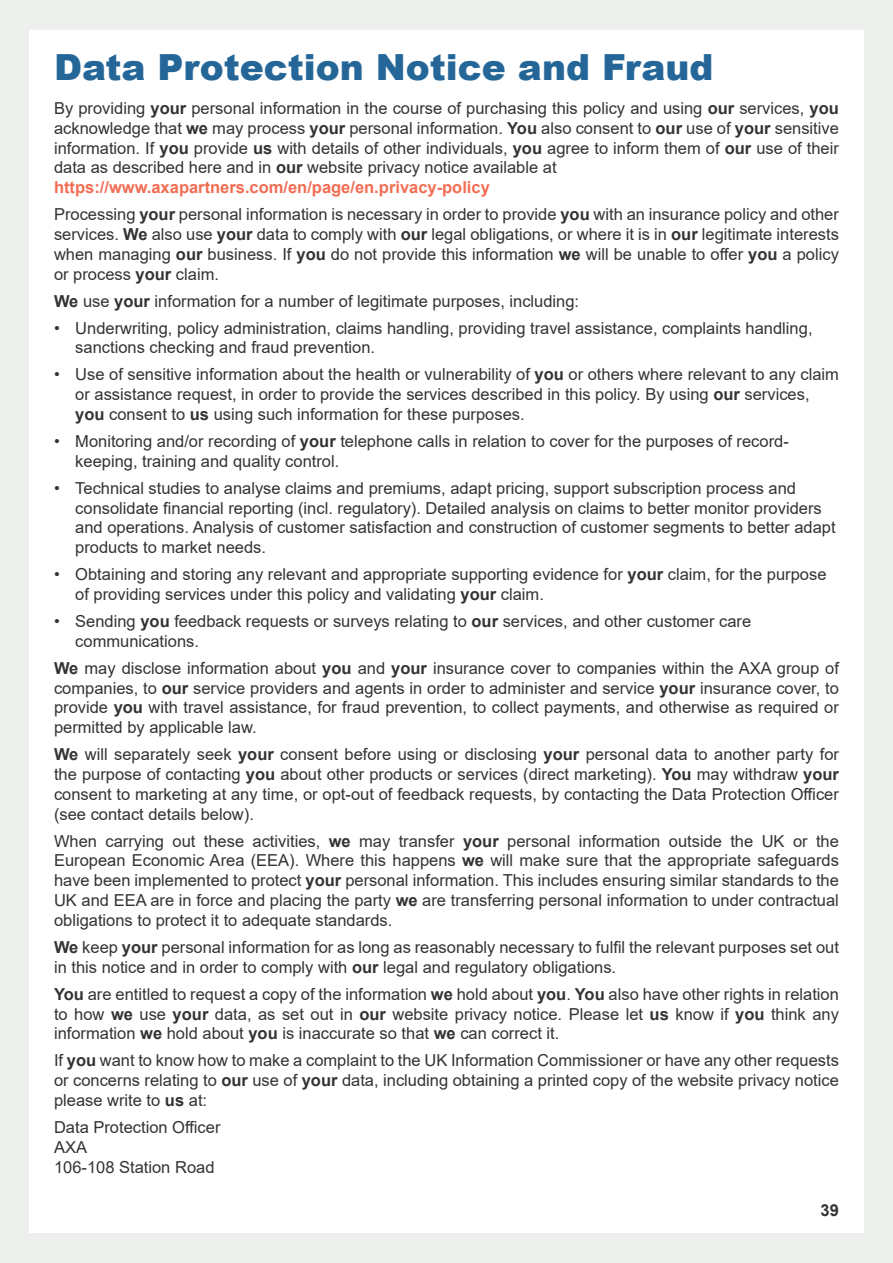
<style>
.page{position:relative;width:893px;height:1263px;background:#fff}
.page>*{position:absolute;margin:0;border:0;box-sizing:border-box;transform-origin:0 0}
.Heading{font:900 36px "Arial";color:#256698}
.t1{font:16.5px/19.8px "Arial";color:#333;text-align:justify}
.t2{font:700 16.5px "Arial";color:#f26d53}
.t3{font:700 16.5px "Arial";color:#333}
.s1{font-weight:700}
</style>
<div class="page">
<div style="left:865px;top:0;width:28px;height:1263px;background:#edefed"></div>
<div style="left:0;top:0;width:28px;height:1263px;background:#edefed"></div>
<div style="left:0;top:1233px;width:893px;height:30px;background:#edefed"></div>
<div style="left:0;top:0;width:893px;height:30px;background:#edefed"></div>
<p class="Heading" style="left:54px;top:41px;width:661px">Data Protection Notice and Fraud</p>
<p class="t1" style="left:54px;top:98px;width:786px">By providing <span class="s1">your</span> personal information in the course of purchasing this policy and using <span class="s1">our</span> services, <span class="s1">you </span>acknowledge that <span class="s1">we</span> may process <span class="s1">your</span> personal information. <span class="s1">You</span> also consent to <span class="s1">our</span> use of <span class="s1">your</span> sensitive information. If <span class="s1">you</span> provide <span class="s1">us</span> with details of other individuals, <span class="s1">you</span> agree to inform them of <span class="s1">our</span> use of their data as described here and in <span class="s1">our</span> website privacy notice available at</p>
<p class="t2" style="left:54px;top:176px;width:437px">https://www.axapartners.com/en/page/en.privacy-policy</p>
<p class="t1" style="left:54px;top:204px;width:786px">Processing <span class="s1">your</span> personal information is necessary in order to provide <span class="s1">you</span> with an insurance policy and other services. <span class="s1">We</span> also use <span class="s1">your</span> data to comply with <span class="s1">our</span> legal obligations, or where it is in <span class="s1">our</span> legitimate interests when managing <span class="s1">our</span> business. If <span class="s1">you</span> do not provide this information <span class="s1">we</span> will be unable to offer <span class="s1">you</span> a policy or process <span class="s1">your</span> claim.</p>
<p class="t1" style="left:54px;top:291px;width:527px"><span class="s1">We</span> use <span class="s1">your</span> information for a number of legitimate purposes, including:</p>
<p class="t1" style="left:75px;top:318px;width:739px;text-indent:-21px">• Underwriting, policy administration, claims handling, providing travel assistance, complaints handling, sanctions checking and fraud prevention.</p>
<p class="t1" style="left:75px;top:365px;width:765px;text-align:left;text-indent:-21px">• Use of sensitive information about the health or vulnerability of <span class="s1">you</span> or others where relevant to any claim or assistance request, in order to provide the services described in this policy. By using <span class="s1">our</span> services, <span class="s1">you</span> consent to <span class="s1">us</span> using such information for these purposes.</p>
<p class="t1" style="left:75px;top:431px;width:715px;text-indent:-21px">• Monitoring and/or recording of <span class="s1">your</span> telephone calls in relation to cover for the purposes of record&shy;keeping, training and quality control.</p>
<p class="t1" style="left:75px;top:478px;width:762px;text-align:left;text-indent:-21px">• Technical studies to analyse claims and premiums, adapt pricing, support subscription process and consolidate financial reporting (incl. regulatory). Detailed analysis on claims to better monitor providers and operations. Analysis of customer satisfaction and construction of customer segments to better adapt products to market needs.</p>
<p class="t1" style="left:75px;top:564px;width:753px;text-indent:-21px">• Obtaining and storing any relevant and appropriate supporting evidence for <span class="s1">your</span> claim, for the purpose of providing services under this policy and validating <span class="s1">your</span> claim.</p>
<p class="t1" style="left:75px;top:611px;width:677px;text-indent:-21px">• Sending <span class="s1">you</span> feedback requests or surveys relating to <span class="s1">our</span> services, and other customer care communications.</p>
<p class="t1" style="left:54px;top:658px;width:786px"><span class="s1">We</span> may disclose information about <span class="s1">you</span> and <span class="s1">your</span> insurance cover to companies within the AXA group of companies, to <span class="s1">our</span> service providers and agents in order to administer and service <span class="s1">your</span> insurance cover, to provide <span class="s1">you</span> with travel assistance, for fraud prevention, to collect payments, and otherwise as required or permitted by applicable law.</p>
<p class="t1" style="left:54px;top:744px;width:786px"><span class="s1">We</span> will separately seek <span class="s1">your</span> consent before using or disclosing <span class="s1">your</span> personal data to another party for the purpose of contacting <span class="s1">you</span> about other products or services (direct marketing). <span class="s1">You</span> may withdraw <span class="s1">your </span>consent to marketing at any time, or opt-out of feedback requests, by contacting the Data Protection Officer (see contact details below).</p>
<p class="t1" style="left:54px;top:831px;width:786px">When carrying out these activities, <span class="s1">we</span> may transfer <span class="s1">your</span> personal information outside the UK or the European Economic Area (EEA). Where this happens <span class="s1">we</span> will make sure that the appropriate safeguards have been implemented to protect <span class="s1">your</span> personal information. This includes ensuring similar standards to the UK and EEA are in force and placing the party <span class="s1">we</span> are transferring personal information to under contractual obligations to protect it to adequate standards.</p>
<p class="t1" style="left:54px;top:937px;width:786px"><span class="s1">We</span> keep <span class="s1">your</span> personal information for as long as reasonably necessary to fulfil the relevant purposes set out in this notice and in order to comply with <span class="s1">our</span> legal and regulatory obligations.</p>
<p class="t1" style="left:54px;top:984px;width:786px"><span class="s1">You</span> are entitled to request a copy of the information <span class="s1">we</span> hold about <span class="s1">you</span>. <span class="s1">You</span> also have other rights in relation to how <span class="s1">we</span> use <span class="s1">your</span> data, as set out in <span class="s1">our</span> website privacy notice. Please let <span class="s1">us</span> know if <span class="s1">you</span> think any information <span class="s1">we</span> hold about <span class="s1">you</span> is inaccurate so that <span class="s1">we</span> can correct it.</p>
<p class="t1" style="left:54px;top:1050px;width:786px">If <span class="s1">you</span> want to know how to make a complaint to the UK Information Commissioner or have any other requests or concerns relating to <span class="s1">our</span> use of <span class="s1">your</span> data, including obtaining a printed copy of the website privacy notice please write to <span class="s1">us</span> at:</p>
<p class="t1" style="left:54px;top:1117px;width:168px">Data Protection Officer</p>
<p class="t1" style="left:54px;top:1137px;width:35px">AXA</p>
<p class="t1" style="left:54px;top:1157px;width:162px">106-108 Station Road</p>
<p class="t3" style="left:821px;top:1198px;width:20px">39</p>
</div>
